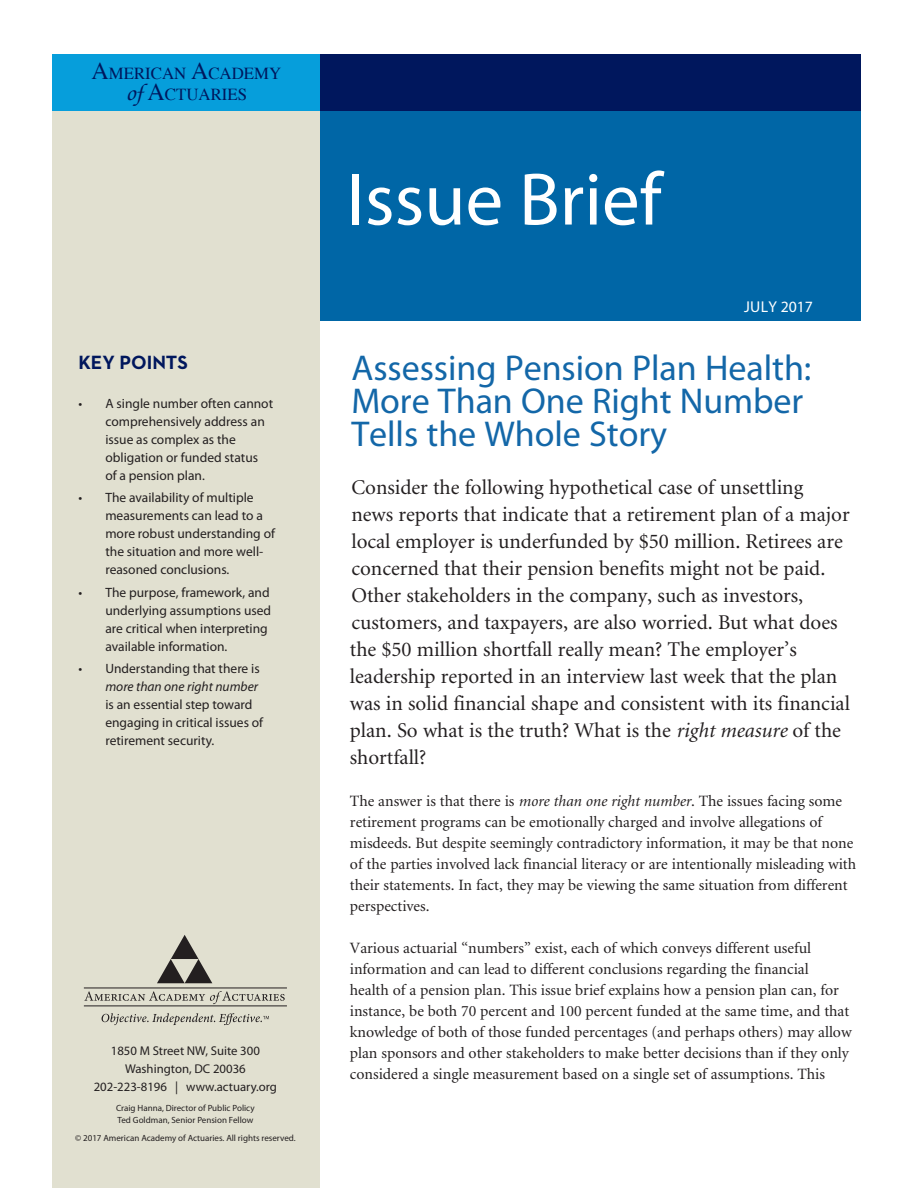
<style>
.page{position:relative;width:918px;height:1188px;background:#fff}
.page>*{position:absolute;margin:0;border:0;box-sizing:border-box;transform-origin:0 0}
.t1{font:75px "Myriad Pro";color:#fff}
.main_head{font:36px/33px "Myriad Pro";color:#1367a8}
.opening_paragraph{font:21px/27px "Minion";color:#231f20}
.subhead{font:700 19.5px "Neutraface 2 Text";color:#00175d}
.t2{font:16.8px/21px "Times";color:#00175d;text-align:center}
.text{font:15.75px/21px "Minion";color:#231f20}
.text-2{font:15.75px "Myriad Pro";letter-spacing:.01em;color:#fff}
.t3{font:13.5px/18px "Myriad Pro";color:#231f20}
.t4{font:12.75px/18px "Myriad Pro";color:#231f20;text-align:center}
.t5{font:9px/12px "Myriad Pro";color:#231f20}
.s1{font-size:24px}
.s2{font-family:"Zapf Chancery";font-weight:500;font-style:italic;font-size:24px}
.s3{font-style:italic}
</style>
<div class="page">
<div style="left:304px;top:101px;width:556px;height:219px;background:#0066a6"></div>
<div style="left:52px;top:107px;width:268px;height:1081px;background:#e1e0d0"></div>
<svg style="left:157px;top:935px;width:55px;height:48px"></svg>
<svg style="left:84px;top:991px;width:201px;height:13px"></svg>
<hr style="left:84px;top:988px;width:203px;height:1px;background:#231f20">
<hr style="left:84px;top:1006px;width:203px;height:1px;background:#231f20">
<svg style="left:102px;top:1013px;width:167px;height:12px"></svg>
<div style="left:52px;top:54px;width:269px;height:57px;background:#069edb"></div>
<div style="left:320px;top:54px;width:541px;height:57px;background:#00175d"></div>
<p class="t2" style="left:92px;top:62px;width:191px"><span class="s1">A</span>MERICAN <span class="s1">A</span>CADEMY <span class="s2">of</span> <span class="s1">A</span>CTUARIES</p>
<p class="subhead" style="left:78px;top:350px;width:111px">KEY POINTS</p>
<p class="t3" style="left:105px;top:394px;width:169px;text-indent:-27px">• A single number often cannot comprehensively address an issue as complex as the obligation or funded status<br>of a pension plan.</p>
<p class="t3" style="left:105px;top:488px;width:171px;text-indent:-27px">• The availability of multiple measurements can lead to a more robust understanding of the situation and more well&shy;reasoned conclusions.</p>
<p class="t3" style="left:105px;top:583px;width:167px;text-indent:-27px">• The purpose, framework, and underlying assumptions used are critical when interpreting available information.</p>
<p class="t3" style="left:105px;top:659px;width:159px;text-indent:-27px">• Understanding that there is <span class="s3">more than one right number </span>is an essential step toward engaging in critical issues of retirement security.</p>
<p class="t4" style="left:94px;top:1042px;width:185px">1850 M Street NW, Suite 300<br>Washington, DC 20036<br>202-223-8196 | www.actuary.org</p>
<p class="t5" style="left:116px;top:1102px;width:140px">Craig Hanna, Director of Public Policy<br>Ted Goldman, Senior Pension Fellow</p>
<p class="t5" style="left:75px;top:1132px;width:222px">© 2017 American Academy of Actuaries. All rights reserved.</p>
<h1 class="t1" style="left:347px;top:153px;width:316px">Issue Brief</h1>
<p class="text-2" style="left:744px;top:297px;width:70px">JULY 2017</p>
<p class="main_head" style="left:351px;top:351px;width:461px">Assessing Pension Plan Health:<br>More Than One Right Number<br>Tells the Whole Story</p>
<p class="opening_paragraph" style="left:350px;top:474px;width:502px">Consider the following hypothetical case of unsettling<br>news reports that indicate that a retirement plan of a major local employer is underfunded by $50 million. Retirees are concerned that their pension benefits might not be paid.<br>Other stakeholders in the company, such as investors, customers, and taxpayers, are also worried. But what does the $50 million shortfall really mean? The employer’s leadership reported in an interview last week that the plan was in solid financial shape and consistent with its financial plan. So what is the truth? What is the <span class="s3">right measure</span> of the shortfall?</p>
<p class="text" style="left:350px;top:791px;width:508px">The answer is that there is <span class="s3">more than one right number</span>. The issues facing some retirement programs can be emotionally charged and involve allegations of misdeeds. But despite seemingly contradictory information, it may be that none of the parties involved lack financial literacy or are intentionally misleading with their statements. In fact, they may be viewing the same situation from different perspectives.</p>
<p class="text" style="left:350px;top:938px;width:503px">Various actuarial “numbers” exist, each of which conveys different useful information and can lead to different conclusions regarding the financial<br>health of a pension plan. This issue brief explains how a pension plan can, for instance, be both 70 percent and 100 percent funded at the same time, and that knowledge of both of those funded percentages (and perhaps others) may allow plan sponsors and other stakeholders to make better decisions than if they only considered a single measurement based on a single set of assumptions. This</p>
</div>
